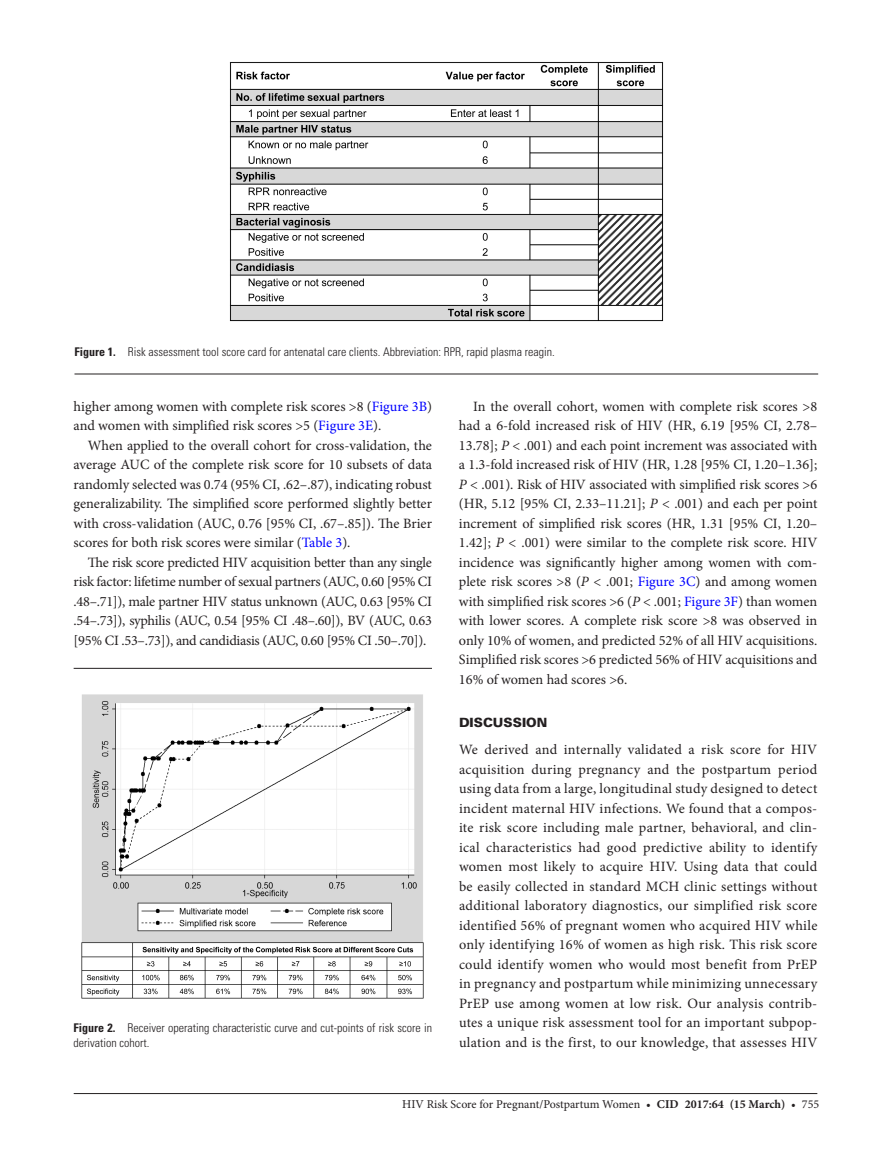
<style>
.page{position:relative;width:891px;height:1174px;background:#fff}
.page>*{position:absolute;margin:0;border:0;box-sizing:border-box;transform-origin:0 0}
.t1{font:14.25px/19.5px "Minion Pro";color:#231f20;text-align:justify}
.t2{font:900 12.75px "Univers LT Std";color:#231f20}
.t3{font:300 condensed 12px/15px "Univers LT Std";color:#231f20}
.t4{font:12px "Minion Pro";letter-spacing:-.005em;color:#231f20}
.s1{font-weight:700}
.s2{color:#00f}
.s3{font-style:italic}
</style>
<div class="page">
<hr style="left:74px;top:1093px;width:743px;height:1px;background:#231f20">
<hr style="left:75px;top:374px;width:743px;height:1px;background:#231f20">
<img style="left:229px;top:62px;width:434px;height:260px">
<hr style="left:74px;top:668px;width:358px;height:1px;background:#231f20">
<img style="left:82px;top:694px;width:342px;height:305px">
<p class="t3" style="left:75px;top:344px;width:482px"><span class="s1">Figure 1.</span> Risk assessment tool score card for antenatal care clients. Abbreviation: RPR, rapid plasma reagin.</p>
<p class="t1" style="left:74px;top:397px;width:360px">higher among women with complete risk scores &gt;8 (<span class="s2">Figure 3B</span>) and women with simplified risk scores &gt;5 (<span class="s2">Figure 3E</span>).</p>
<p class="t1" style="left:74px;top:436px;width:360px;text-indent:14px">When applied to the overall cohort for cross-validation, the average AUC of the complete risk score for 10 subsets of data randomly selected was 0.74 (95% CI, .62–.87), indicating robust generalizability. The simplified score performed slightly better with cross-validation (AUC, 0.76 [95% CI, .67–.85]). The Brier scores for both risk scores were similar (<span class="s2">Table 3</span>).</p>
<p class="t1" style="left:74px;top:553px;width:360px;text-indent:14px">The risk score predicted HIV acquisition better than any single risk factor: lifetime number of sexual partners (AUC, 0.60 [95% CI .48–.71]), male partner HIV status unknown (AUC, 0.63 [95% CI .54–.73]), syphilis (AUC, 0.54 [95% CI .48–.60]), BV (AUC, 0.63 [95% CI .53–.73]), and candidiasis (AUC, 0.60 [95% CI .50–.70]).</p>
<p class="t3" style="left:74px;top:1021px;width:360px"><span class="s1">Figure 2.</span> Receiver operating characteristic curve and cut-points of risk score in derivation cohort.</p>
<p class="t1" style="left:459px;top:397px;width:360px;text-indent:14px">In the overall cohort, women with complete risk scores &gt;8 had a 6-fold increased risk of HIV (HR, 6.19 [95% CI, 2.78– 13.78]; <span class="s3">P</span> &lt; .001) and each point increment was associated with a 1.3-fold increased risk of HIV (HR, 1.28 [95% CI, 1.20–1.36]; <span class="s3">P</span> &lt; .001). Risk of HIV associated with simplified risk scores &gt;6 (HR, 5.12 [95% CI, 2.33–11.21]; <span class="s3">P</span> &lt; .001) and each per point increment of simplified risk scores (HR, 1.31 [95% CI, 1.20– 1.42]; <span class="s3">P</span> &lt; .001) were similar to the complete risk score. HIV incidence was significantly higher among women with com&shy;plete risk scores &gt;8 (<span class="s3">P</span> &lt; .001; <span class="s2">Figure 3C</span>) and among women with simplified risk scores &gt;6 (<span class="s3">P</span> &lt; .001; <span class="s2">Figure 3F</span>) than women with lower scores. A complete risk score &gt;8 was observed in only 10% of women, and predicted 52% of all HIV acquisitions.<br>Simplified risk scores &gt;6 predicted 56% of HIV acquisitions and 16% of women had scores &gt;6.</p>
<p class="t2" style="left:459px;top:715px;width:90px">DISCUSSION</p>
<p class="t1" style="left:459px;top:740px;width:360px">We derived and internally validated a risk score for HIV acquisition during pregnancy and the postpartum period using data from a large, longitudinal study designed to detect incident maternal HIV infections. We found that a compos&shy;ite risk score including male partner, behavioral, and clin&shy;ical characteristics had good predictive ability to identify women most likely to acquire HIV. Using data that could be easily collected in standard MCH clinic settings without additional laboratory diagnostics, our simplified risk score identified 56% of pregnant women who acquired HIV while only identifying 16% of women as high risk. This risk score could identify women who would most benefit from PrEP in pregnancy and postpartum while minimizing unnecessary PrEP use among women at low risk. Our analysis contrib&shy;utes a unique risk assessment tool for an important subpop&shy;ulation and is the first, to our knowledge, that assesses HIV</p>
<p class="t4" style="left:402px;top:1096px;width:419px">HIV Risk Score for Pregnant/Postpartum Women • <span class="s1">CID 2017:64 (15 March)</span> • 755</p>
</div>
